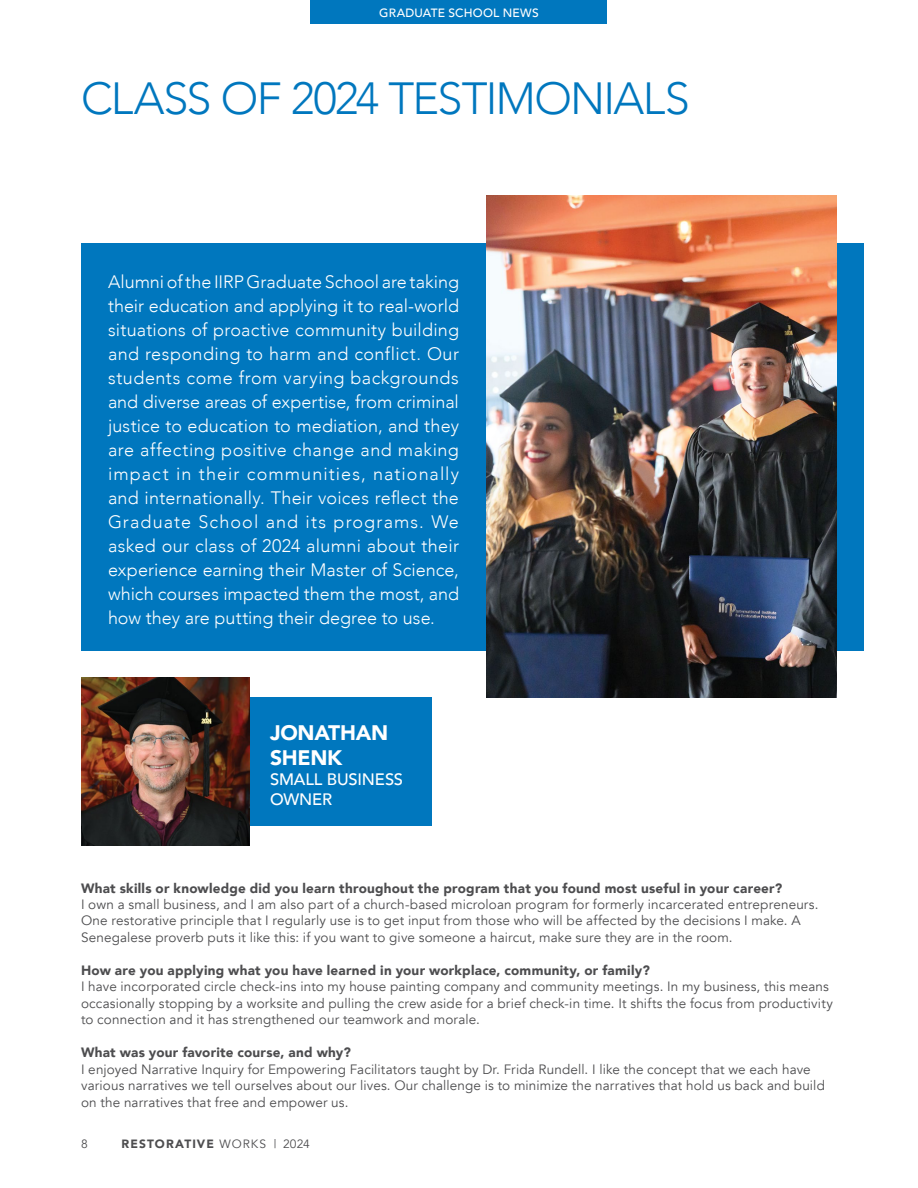
<style>
.page{position:relative;width:918px;height:1188px;background:#fff}
.page>*{position:absolute;margin:0;border:0;box-sizing:border-box;transform-origin:0 0}
.t1{font:300 45px "Avenir";letter-spacing:-.035em;color:#0077be}
.t2{font:900 21px/25.2px "Avenir";letter-spacing:-.015em;color:#fff}
.t3{font:300 18px/24px "Avenir";color:#fff;text-align:justify}
.t4{font:500 16.5px/19.8px "Avenir";letter-spacing:-.01em;color:#fff}
.t5{font:13.5px/16.5px "Avenir";letter-spacing:.01em;color:#4d4d4f}
.t6{font:900 13.5px "Avenir";letter-spacing:.015em;color:#4d4d4f}
.t7{font:900 12px "Avenir";letter-spacing:.09em;color:#4d4d4f}
.t8{font:500 12px "Avenir";letter-spacing:.015em;color:#fff}
.t9{font:12px "Avenir";color:#4d4d4f}
.s1{font-weight:400}
</style>
<div class="page">
<div style="left:81px;top:697px;width:351px;height:129px;background:#0077be"></div>
<div style="left:310px;top:0;width:298px;height:24px;background:#0077be"></div>
<img style="left:81px;top:677px;width:169px;height:169px">
<div style="left:81px;top:243px;width:783px;height:408px;background:#0077be"></div>
<img style="left:486px;top:196px;width:351px;height:501px">
<p class="t8" style="left:379px;top:2px;width:161px">GRADUATE SCHOOL NEWS</p>
<h1 class="t1" style="left:81px;top:72px;width:610px">CLASS OF 2024 TESTIMONIALS</h1>
<p class="t3" style="left:108px;top:270px;width:353px">Alumni of the IIRP Graduate School are taking their education and applying it to real-world situations of proactive community building and responding to harm and conflict. Our students come from varying backgrounds and diverse areas of expertise, from criminal justice to education to mediation, and they are affecting positive change and making impact in their communities, nationally and internationally. Their voices reflect the Graduate School and its programs. We asked our class of 2024 alumni about their experience earning their Master of Science, which courses impacted them the most, and how they are putting their degree to use.</p>
<h2 class="t2" style="left:270px;top:719px;width:120px">JONATHAN<br>SHENK</h2>
<p class="t4" style="left:270px;top:768px;width:135px">SMALL BUSINESS<br>OWNER</p>
<p class="t6" style="left:81px;top:876px;width:703px">What skills or knowledge did you learn throughout the program that you found most useful in your career?</p>
<p class="t5" style="left:81px;top:896px;width:739px">I own a small business, and I am also part of a church-based microloan program for formerly incarcerated entrepreneurs.<br>One restorative principle that I regularly use is to get input from those who will be affected by the decisions I make. A<br>Senegalese proverb puts it like this: if you want to give someone a haircut, make sure they are in the room.</p>
<p class="t6" style="left:81px;top:959px;width:570px">How are you applying what you have learned in your workplace, community, or family?</p>
<p class="t5" style="left:81px;top:979px;width:753px">I have incorporated circle check-ins into my house painting company and community meetings. In my business, this means occasionally stopping by a worksite and pulling the crew aside for a brief check-in time. It shifts the focus from productivity to connection and it has strengthened our teamwork and morale.</p>
<p class="t6" style="left:81px;top:1041px;width:272px">What was your favorite course, and why?</p>
<p class="t5" style="left:81px;top:1061px;width:745px">I enjoyed Narrative Inquiry for Empowering Facilitators taught by Dr. Frida Rundell. I like the concept that we each have various narratives we tell ourselves about our lives. Our challenge is to minimize the narratives that hold us back and build on the narratives that free and empower us.</p>
<p class="t9" style="left:81px;top:1136px;width:8px">8</p>
<p class="t7" style="left:122px;top:1133px;width:190px">RESTORATIVE <span class="s1">WORKS | 2024</span></p>
</div>
